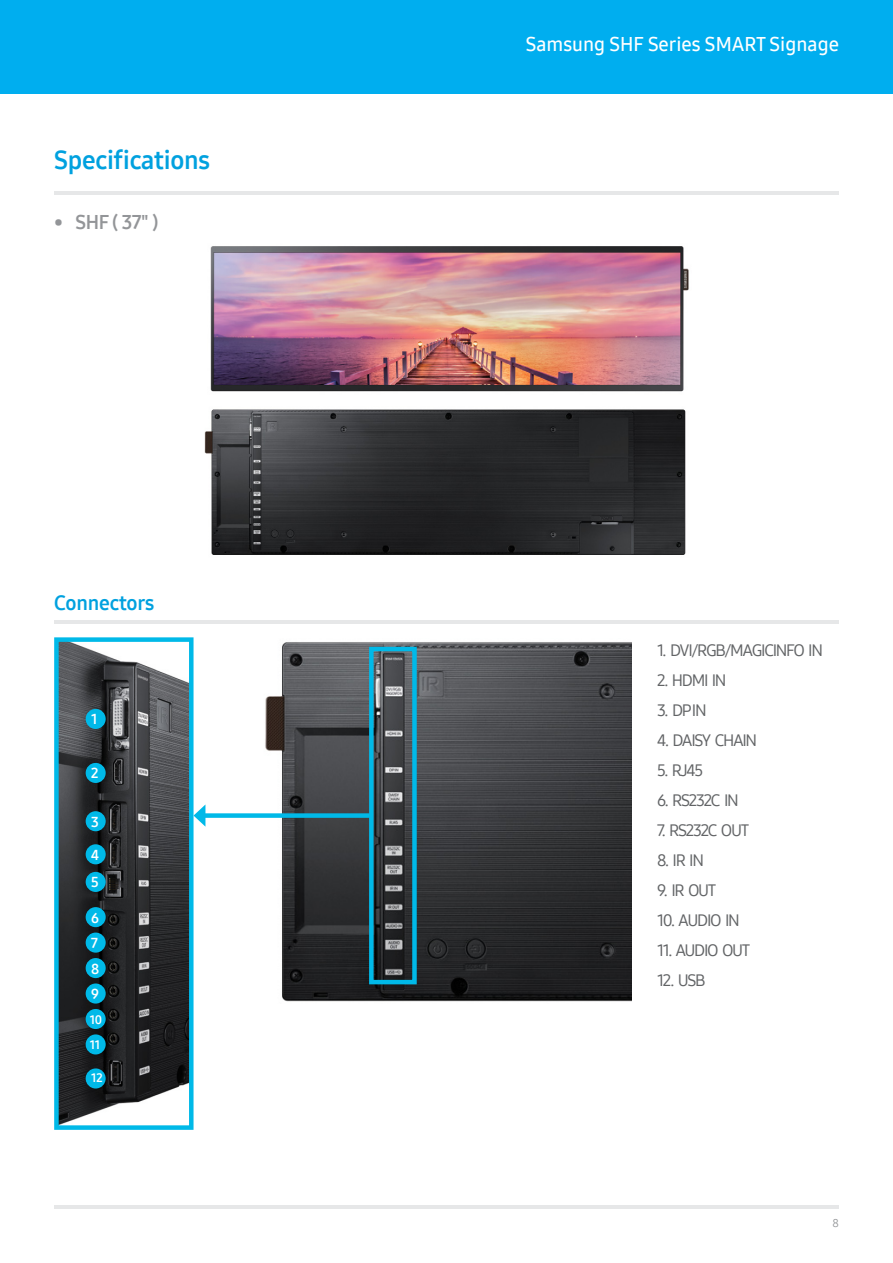
<style>
.page{position:relative;width:893px;height:1263px;background:#fff}
.page>*{position:absolute;margin:0;border:0;box-sizing:border-box;transform-origin:0 0}
.t1{font:25.5px "Samsung One 700";letter-spacing:-.01em;color:#00a1df}
.t2{font:20.25px "Samsung One 700";letter-spacing:-.01em;color:#00a1df}
.t3{font:19.5px "Samsung One 600";color:#fff}
.t4{font:19.5px "Samsung One 700";color:#939598}
.t5{font:16.5px "Samsung One 500";letter-spacing:-.08em;color:#626466}
.t6{font:14.1px/25.5px "Samsung One 700";color:#fff}
.t7{font:12px/24.9px "Samsung One 700";color:#fff}
.t8{font:11.25px "Samsung One 400";color:#939598}
</style>
<div class="page">
<div style="left:0;top:0;width:893px;height:94px;background:#00aeef"></div>
<hr style="left:54px;top:1206px;width:785px;height:3px;background:#e6e7e8">
<img style="left:59px;top:642px;width:130px;height:483px">
<div style="left:54px;top:637px;width:140px;height:493px;border:4px solid #00b9e8"></div>
<img style="left:265px;top:642px;width:367px;height:360px">
<hr style="left:54px;top:191px;width:785px;height:3px;background:#e6e7e8">
<hr style="left:54px;top:621px;width:785px;height:3px;background:#e6e7e8">
<div style="left:369px;top:647px;width:48px;height:337px;border:4px solid #00b9e8"></div>
<div style="left:86px;top:763px;width:20px;height:20px;background:#00b9e8;border-radius:50%"></div>
<div style="left:86px;top:709px;width:20px;height:20px;background:#00b9e8;border-radius:50%"></div>
<div style="left:86px;top:811px;width:20px;height:20px;background:#00b9e8;border-radius:50%"></div>
<div style="left:86px;top:844px;width:20px;height:20px;background:#00b9e8;border-radius:50%"></div>
<div style="left:86px;top:872px;width:20px;height:20px;background:#00b9e8;border-radius:50%"></div>
<div style="left:86px;top:907px;width:20px;height:20px;background:#00b9e8;border-radius:50%"></div>
<div style="left:86px;top:932px;width:20px;height:21px;background:#00b9e8;border-radius:50%"></div>
<div style="left:86px;top:958px;width:20px;height:20px;background:#00b9e8;border-radius:50%"></div>
<div style="left:86px;top:983px;width:20px;height:20px;background:#00b9e8;border-radius:50%"></div>
<div style="left:86px;top:1009px;width:20px;height:20px;background:#00b9e8;border-radius:50%"></div>
<div style="left:86px;top:1034px;width:20px;height:20px;background:#00b9e8;border-radius:50%"></div>
<div style="left:86px;top:1068px;width:20px;height:20px;background:#00b9e8;border-radius:50%"></div>
<img style="left:210px;top:246px;width:479px;height:146px">
<img style="left:204px;top:409px;width:482px;height:146px">
<div style="left:201px;top:813px;width:169px;height:5px;background:#00b9e8"></div>
<svg style="left:194px;top:805px;width:11px;height:21px"></svg>
<h1 class="t1" style="left:54px;top:143px;width:158px">Specifications</h1>
<p class="t4" style="left:54px;top:209px;width:106px">• SHF ( 37" )</p>
<p class="t2" style="left:54px;top:590px;width:102px">Connectors</p>
<p class="t6" style="left:91px;top:706px;width:8px">1</p>
<p class="t6" style="left:91px;top:760px;width:9px">2</p>
<p class="t6" style="left:91px;top:809px;width:9px">3</p>
<p class="t6" style="left:91px;top:841px;width:10px;line-height:27.6px">4<br>5</p>
<p class="t6" style="left:91px;top:905px;width:10px;text-align:justify">6<br>7<br>8<br>9</p>
<p class="t7" style="left:90px;top:1007px;width:14px">10<br>11</p>
<p class="t7" style="left:91px;top:1065px;width:13px">12</p>
<p class="t3" style="left:526px;top:31px;width:315px">Samsung SHF Series SMART Signage</p>
<p class="t5" style="left:657px;top:639px;width:167px">1. DVI/RGB/MAGICINFO IN</p>
<p class="t5" style="left:657px;top:669px;width:71px">2. HDMI IN</p>
<p class="t5" style="left:657px;top:699px;width:51px">3. DP IN</p>
<p class="t5" style="left:657px;top:729px;width:102px">4. DAISY CHAIN</p>
<p class="t5" style="left:657px;top:759px;width:48px">5. RJ45</p>
<p class="t5" style="left:657px;top:789px;width:83px">6. RS232C IN</p>
<p class="t5" style="left:657px;top:819px;width:94px">7. RS232C OUT</p>
<p class="t5" style="left:657px;top:849px;width:48px">8. IR IN</p>
<p class="t5" style="left:657px;top:879px;width:61px">9. IR OUT</p>
<p class="t5" style="left:657px;top:909px;width:84px">10. AUDIO IN</p>
<p class="t5" style="left:657px;top:939px;width:95px">11. AUDIO OUT</p>
<p class="t5" style="left:657px;top:969px;width:50px">12. USB</p>
<p class="t8" style="left:833px;top:1215px;width:8px">8</p>
</div>
